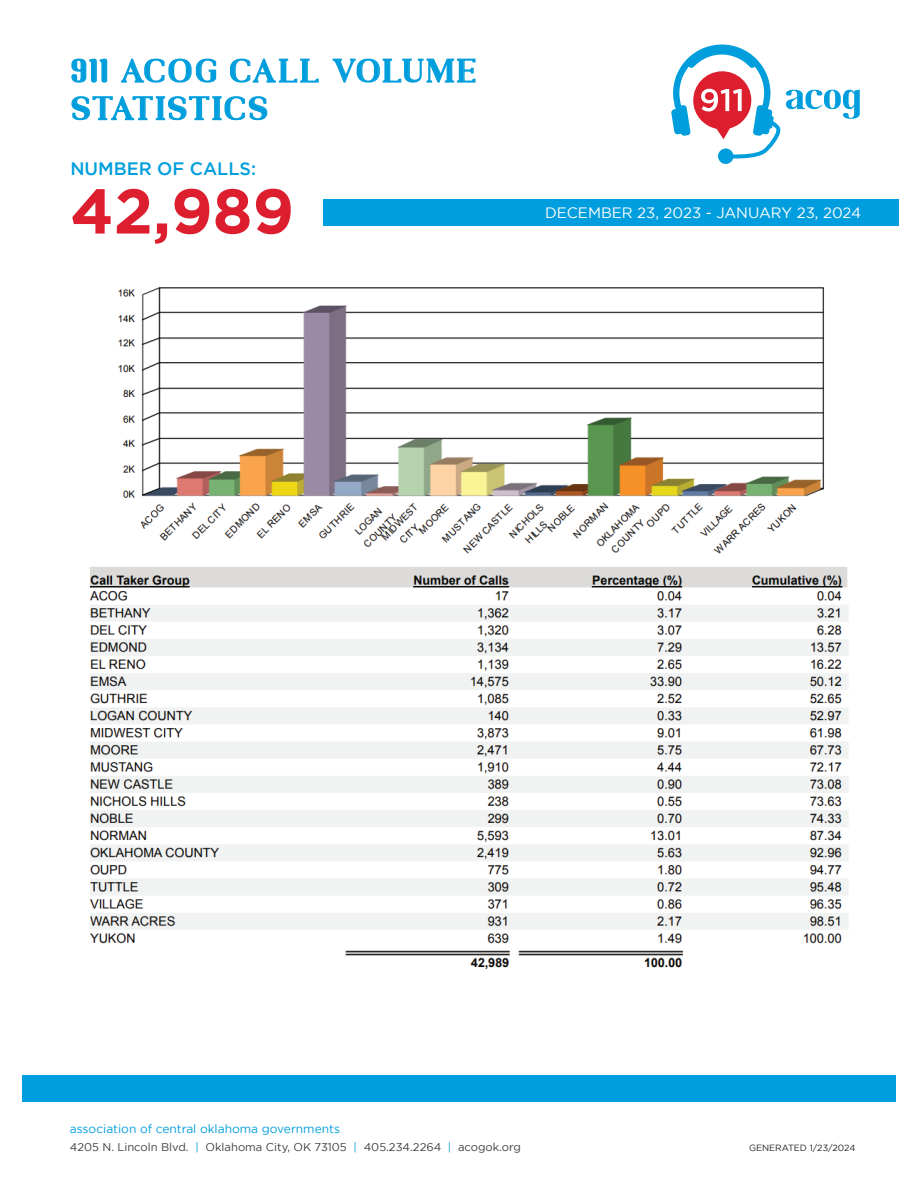
<style>
.page{position:relative;width:918px;height:1188px;background:#fff}
.page>*{position:absolute;margin:0;border:0;box-sizing:border-box;transform-origin:0 0}
.t1{font:700 63px "Gotham";color:#dc1e2e}
.t2{font:31.35px/37.5px "MOODERN";letter-spacing:.1em;color:#009edc}
.t3{font:500 18px "Gotham";color:#009edc}
.t4{font:15px "Gotham";color:#fff}
.t5{font:12px "Gotham";color:#009edc}
.t6{font:11.25px "Gotham";color:#3e3e3f}
.t7{font:9px "Gotham";color:#231f20}
.s1{color:#009edc}
</style>
<div class="page">
<div style="left:323px;top:199px;width:576px;height:27px;background:#009ede"></div>
<div style="left:22px;top:1075px;width:874px;height:27px;background:#009ede"></div>
<svg style="left:71px;top:58px;width:37px;height:25px"></svg>
<svg style="left:121px;top:58px;width:96px;height:25px"></svg>
<svg style="left:230px;top:58px;width:89px;height:25px"></svg>
<svg style="left:332px;top:58px;width:144px;height:25px"></svg>
<svg style="left:71px;top:96px;width:197px;height:25px"></svg>
<svg style="left:671px;top:45px;width:189px;height:119px"></svg>
<img style="left:89px;top:287px;width:760px;height:683px">
<h2 class="t2" style="left:72px;top:51px;width:405px">911 ACOG CALL VOLUME<br>STATISTICS</h2>
<h3 class="t3" style="left:70px;top:158px;width:187px">NUMBER OF CALLS:</h3>
<h1 class="t1" style="left:70px;top:175px;width:225px">42,989</h1>
<h3 class="t4" style="left:545px;top:204px;width:318px">DECEMBER 23, 2023 - JANUARY 23, 2024</h3>
<p class="t5" style="left:70px;top:1122px;width:272px">association of central oklahoma governments</p>
<p class="t6" style="left:70px;top:1141px;width:453px">4205 N. Lincoln Blvd. <span class="s1">|</span> Oklahoma City, OK 73105 <span class="s1">|</span> 405.234.2264 <span class="s1">|</span> acogok.org</p>
<p class="t7" style="left:749px;top:1143px;width:108px">GENERATED 1/23/2024</p>
</div>
